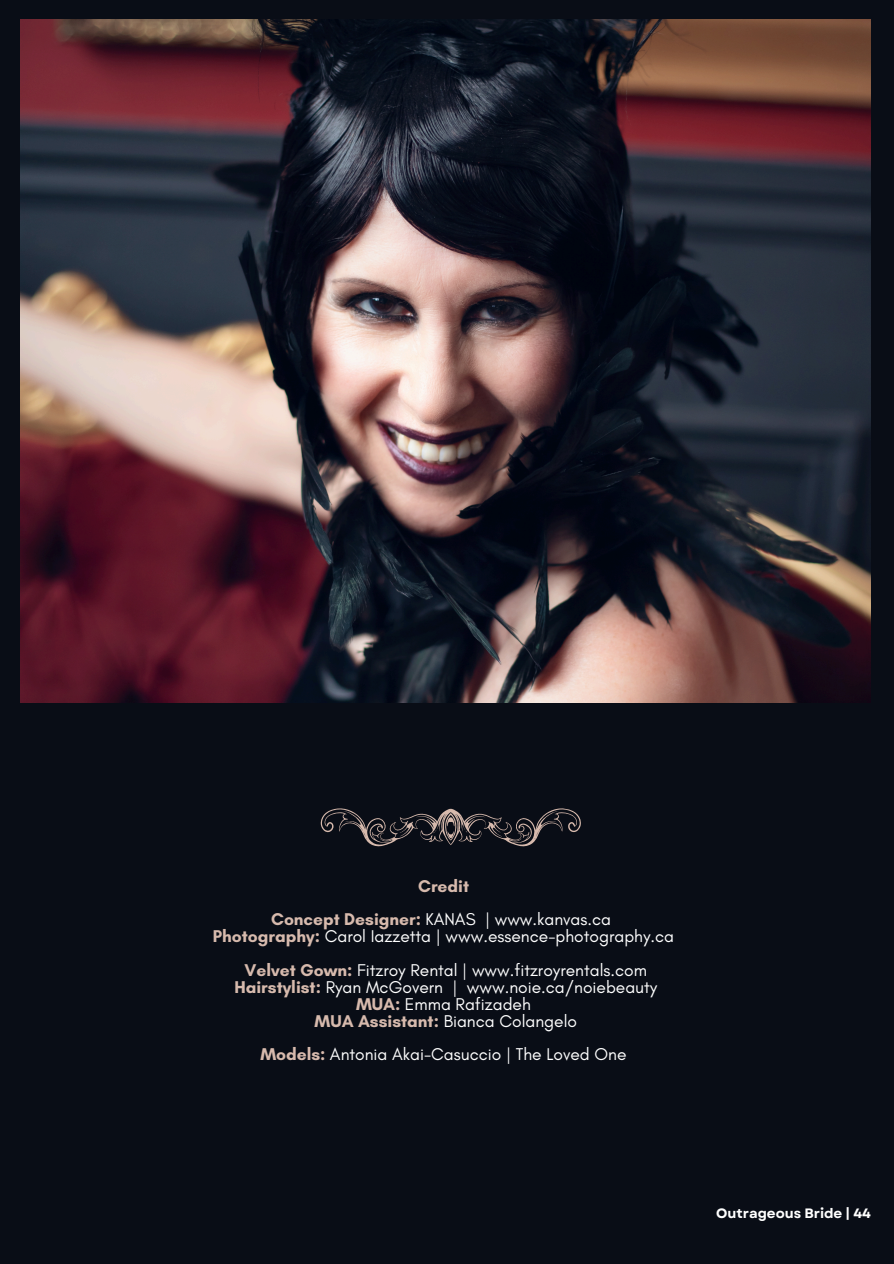
<style>
.page{position:relative;width:894px;height:1264px;background:#fff}
.page>*{position:absolute;margin:0;border:0;box-sizing:border-box;transform-origin:0 0}
.t1{font:17.4px/16.8px "Glacial Indifference";color:#fff;text-align:center}
.t2{font:700 17.4px "Glacial Indifference";color:#d7baad}
.t3{font:700 13.5px "Garet";color:#fff}
.s1{font-weight:700;color:#d7baad}
</style>
<div class="page">
<div style="left:0;top:0;width:893px;height:1263px;background:#090d16"></div>
<img style="left:21px;top:19px;width:849px;height:683px">
<svg style="left:320px;top:808px;width:261px;height:38px"></svg>
<p class="t2" style="left:418px;top:875px;width:53px">Credit</p>
<h1 class="t1" style="left:213px;top:910px;width:462px"><span class="s1">Concept Designer:</span> KANAS | www.kanvas.ca<br><span class="s1">Photography:</span> Carol Iazzetta | www.essence-photography.ca</h1>
<h2 class="t1" style="left:234px;top:961px;width:424px"><span class="s1">Velvet Gown:</span> Fitzroy Rental | www.fitzroyrentals.com <span class="s1">Hairstylist:</span> Ryan McGovern | www.noie.ca/noiebeauty <span class="s1">MUA:</span> Emma Rafizadeh<br><span class="s1">MUA Assistant:</span> Bianca Colangelo</h2>
<h2 class="t1" style="left:260px;top:1045px;width:367px"><span class="s1">Models:</span> Antonia Akai-Casuccio | The Loved One</h2>
<h2 class="t3" style="left:716px;top:1203px;width:156px">Outrageous Bride | 44</h2>
</div>
